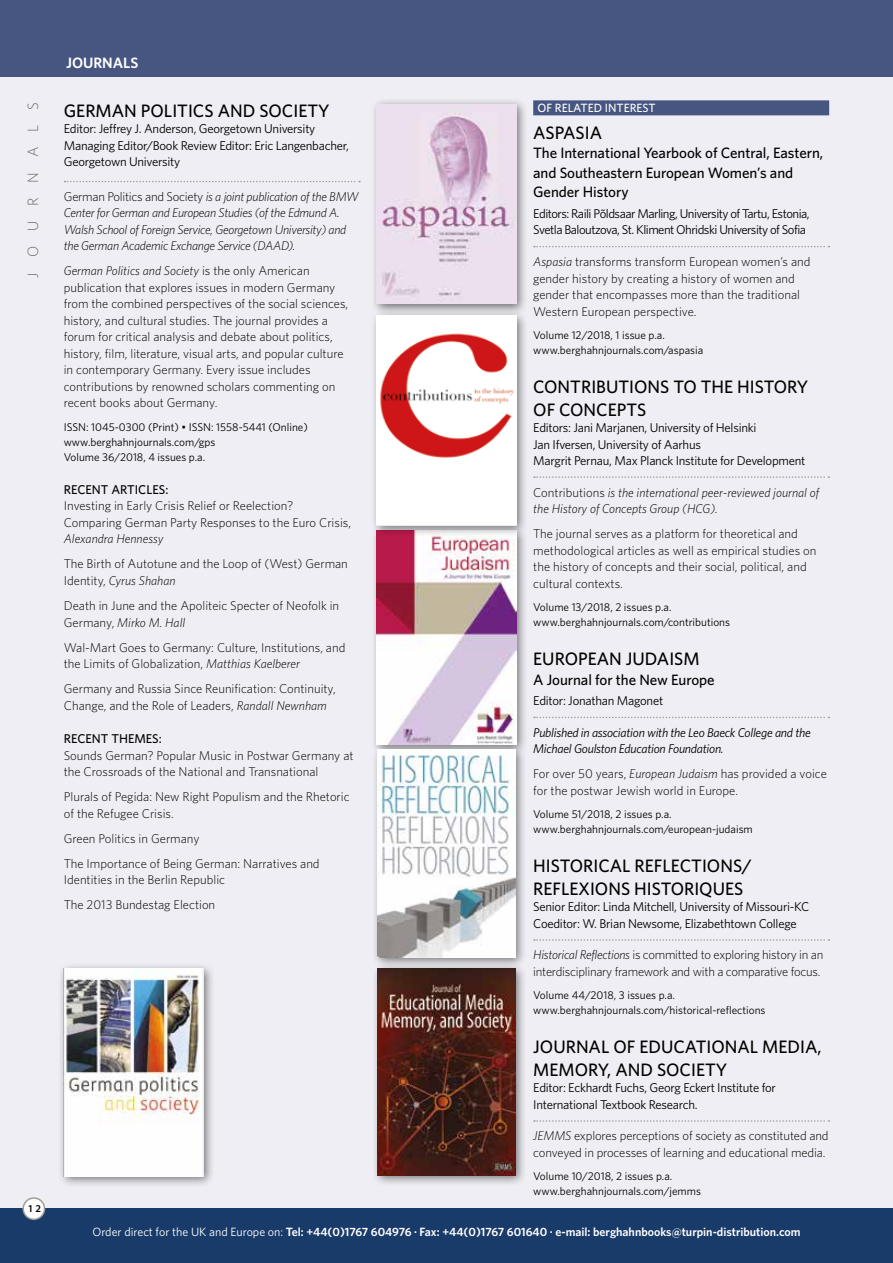
<style>
.page{position:relative;width:893px;height:1263px;background:#fff}
.page>*{position:absolute;margin:0;border:0;box-sizing:border-box;transform-origin:0 0}
.t1{font:500 18px/22.5px "Whitney HTF";color:#000}
.t2{font:500 15px/19.5px "Whitney HTF";letter-spacing:-.005em;color:#000}
.t3{font:300 15px "Whitney HTF";letter-spacing:1em;color:#6b6b6a}
.t4{font:600 15px "Whitney HTF";color:#fff}
.t5{font:300 12.75px/16.5px "Whitney HTF";color:#000}
.t6{font:12.75px/16.5px "Whitney HTF";letter-spacing:-.02em;color:#000}
.t7{font:italic 300 12.75px/16.5px "Whitney HTF";letter-spacing:-.02em;color:#000}
.t8{font:12.75px/16.5px "Whitney HTF";letter-spacing:-.04em;color:#000}
.t9{font:300 12.75px/16.5px "Whitney HTF";letter-spacing:-.02em;color:#000}
.t10{font:italic 300 12.75px/16.5px "Whitney HTF";color:#000}
.t11{font:italic 12.75px/16.5px "Whitney HTF";letter-spacing:-.02em;color:#000}
.t12{font:500 12.75px "Whitney HTF";color:#000}
.t13{font:600 12px "Whitney HTF";color:#fff}
.t14{font:500 12px "Whitney HTF";color:#fff}
.t15{font:11.25px/15px "Whitney HTF";color:#000}
.t16{font:600 10.5px "Myriad Pro";color:#000}
.s1{font-style:normal}
.s2{font-style:italic}
.s3{font-weight:400}
</style>
<div class="page">
<div style="left:0;top:77px;width:893px;height:1186px;background:#eeeef4"></div>
<div style="left:533px;top:100px;width:296px;height:15px;background:#465681"></div>
<svg style="left:534px;top:246px;width:295px;height:1px"></svg>
<svg style="left:534px;top:476px;width:295px;height:2px"></svg>
<svg style="left:534px;top:717px;width:295px;height:1px"></svg>
<svg style="left:534px;top:939px;width:295px;height:2px"></svg>
<svg style="left:534px;top:1120px;width:295px;height:2px"></svg>
<svg style="left:65px;top:181px;width:295px;height:1px"></svg>
<div style="left:58px;top:963px;width:157px;height:225px;background:#000;opacity:.5"></div>
<img style="left:64px;top:969px;width:139px;height:207px">
<div style="left:371px;top:98px;width:157px;height:218px;background:#000;opacity:.5"></div>
<img style="left:377px;top:104px;width:139px;height:200px">
<div style="left:371px;top:525px;width:157px;height:231px;background:#000;opacity:.5"></div>
<img style="left:377px;top:537px;width:139px;height:206px">
<div style="left:372px;top:743px;width:155px;height:226px;background:#000;opacity:.5"></div>
<img style="left:378px;top:749px;width:137px;height:208px">
<div style="left:372px;top:963px;width:155px;height:224px;background:#000;opacity:.5"></div>
<img style="left:378px;top:969px;width:137px;height:206px">
<div style="left:371px;top:310px;width:157px;height:227px;background:#000;opacity:.5"></div>
<img style="left:377px;top:316px;width:139px;height:209px">
<div style="left:0;top:1208px;width:893px;height:55px;background:#193b6a"></div>
<div style="left:23px;top:1198px;width:21px;height:21px;background:#fff;border-radius:50%"></div>
<div style="left:22px;top:1197px;width:23px;height:23px;border:2px solid #9d9d9c;border-radius:50%"></div>
<div style="left:0;top:0;width:893px;height:77px;background:#465681"></div>
<p class="t3" style="left:24px;top:278px;width:177px;rotate:-90deg">JOURNALS</p>
<p class="t16" style="left:28px;top:1202px;width:15px">12</p>
<p class="t4" style="left:66px;top:53px;width:74px">JOURNALS</p>
<h1 class="t1" style="left:64px;top:99px;width:267px">GERMAN POLITICS AND SOCIETY</h1>
<p class="t6" style="left:64px;top:120px;width:287px">Editor: Jeffrey J. Anderson, Georgetown University<br>Managing Editor/Book Review Editor: Eric Langenbacher,<br>Georgetown University</p>
<p class="t7" style="left:64px;top:188px;width:296px"><span class="s1">German Politics and Society</span> is a joint publication of the BMW Center for German and European Studies (of the Edmund A.<br>Walsh School of Foreign Service, Georgetown University) and the German Academic Exchange Service (DAAD).</p>
<p class="t5" style="left:64px;top:263px;width:286px"><span class="s2">German Politics and Society</span> is the only American publication that explores issues in modern Germany from the combined perspectives of the social sciences, history, and cultural studies. The journal provides a forum for critical analysis and debate about politics, history, film, literature, visual arts, and popular culture in contemporary Germany. Every issue includes contributions by renowned scholars commenting on recent books about Germany.</p>
<p class="t15" style="left:64px;top:419px;width:246px">ISSN: 1045-0300 (Print) • ISSN: 1558-5441 (Online) www.berghahnjournals.com/gps<br>Volume 36/2018, 4 issues p.a.</p>
<p class="t12" style="left:64px;top:482px;width:106px">RECENT ARTICLES:</p>
<p class="t5" style="left:64px;top:498px;width:289px">Investing in Early Crisis Relief or Reelection?<br>Comparing German Party Responses to the Euro Crisis,</p>
<p class="t10" style="left:64px;top:531px;width:101px">Alexandra Hennessy</p>
<p class="t5" style="left:64px;top:556px;width:286px">The Birth of Autotune and the Loop of (West) German<br>Identity, <span class="s2">Cyrus Shahan</span></p>
<p class="t5" style="left:64px;top:597px;width:277px">Death in June and the Apoliteic Specter of Neofolk in<br>Germany, <span class="s2">Mirko M. Hall</span></p>
<p class="t5" style="left:64px;top:639px;width:283px">Wal-Mart Goes to Germany: Culture, Institutions, and the Limits of Globalization, <span class="s2">Matthias Kaelberer</span></p>
<p class="t5" style="left:64px;top:680px;width:274px">Germany and Russia Since Reunification: Continuity,<br>Change, and the Role of Leaders, <span class="s2">Randall Newnham</span></p>
<p class="t12" style="left:64px;top:731px;width:100px">RECENT THEMES:</p>
<p class="t5" style="left:64px;top:747px;width:291px">Sounds German? Popular Music in Postwar Germany at the Crossroads of the National and Transnational</p>
<p class="t5" style="left:64px;top:788px;width:287px">Plurals of Pegida: New Right Populism and the Rhetoric of the Refugee Crisis.</p>
<p class="t5" style="left:64px;top:825px;width:257px;line-height:25px">Green Politics in Germany<br>The Importance of Being German: Narratives and</p>
<p class="t5" style="left:64px;top:867px;width:163px;line-height:25px">Identities in the Berlin Republic<br>The 2013 Bundestag Election</p>
<p class="t14" style="left:537px;top:101px;width:120px">OF RELATED INTEREST</p>
<h1 class="t1" style="left:533px;top:121px;width:70px">ASPASIA</h1>
<p class="t2" style="left:533px;top:143px;width:292px">The International Yearbook of Central, Eastern, and Southeastern European Women’s and<br>Gender History</p>
<p class="t8" style="left:533px;top:205px;width:278px">Editors: Raili Põldsaar Marling, University of Tartu, Estonia,<br>Svetla Baloutzova, St. Kliment Ohridski University of Sofia</p>
<p class="t5" style="left:533px;top:253px;width:279px"><span class="s2">Aspasia</span> transforms transform European women’s and gender history by creating a history of women and gender that encompasses more than the traditional Western European perspective.</p>
<p class="t15" style="left:533px;top:327px;width:171px">Volume 12/2018, 1 issue p.a. www.berghahnjournals.com/aspasia</p>
<h1 class="t1" style="left:533px;top:375px;width:277px">CONTRIBUTIONS TO THE HISTORY<br>OF CONCEPTS</h1>
<p class="t6" style="left:533px;top:419px;width:274px">Editors: Jani Marjanen, University of Helsinki<br>Jan Ifversen, University of Aarhus<br>Margrit Pernau, Max Planck Institute for Development</p>
<p class="t10" style="left:533px;top:484px;width:288px"><span class="s1">Contributions</span> is the international peer-reviewed journal of the History of Concepts Group (HCG).</p>
<p class="t5" style="left:533px;top:525px;width:285px">The journal serves as a platform for theoretical and methodological articles as well as empirical studies on the history of concepts and their social, political, and cultural contexts.</p>
<p class="t15" style="left:533px;top:599px;width:198px">Volume 13/2018, 2 issues p.a. www.berghahnjournals.com/contributions</p>
<h1 class="t1" style="left:533px;top:647px;width:168px">EUROPEAN JUDAISM</h1>
<p class="t2" style="left:533px;top:669px;width:183px">A Journal for the New Europe</p>
<p class="t6" style="left:533px;top:692px;width:131px">Editor: Jonathan Magonet</p>
<p class="t11" style="left:533px;top:724px;width:279px">Published in association with the Leo Baeck College and the<br>Michael Goulston Education Foundation.</p>
<p class="t5" style="left:533px;top:765px;width:295px">For over 50 years, <span class="s2">European Judaism</span> has provided a voice for the postwar Jewish world in Europe.</p>
<p class="t15" style="left:533px;top:807px;width:221px">Volume 51/2018, 2 issues p.a. www.berghahnjournals.com/european-judaism</p>
<h1 class="t1" style="left:533px;top:854px;width:220px">HISTORICAL REFLECTIONS/<br>REFLEXIONS HISTORIQUES</h1>
<p class="t6" style="left:533px;top:898px;width:278px">Senior Editor: Linda Mitchell, University of Missouri-KC<br>Coeditor: W. Brian Newsome, Elizabethtown College</p>
<p class="t9" style="left:533px;top:946px;width:292px"><span class="s2">Historical Reflections</span> is committed to exploring history in an interdisciplinary framework and with a comparative focus.</p>
<p class="t15" style="left:533px;top:988px;width:234px">Volume 44/2018, 3 issues p.a. www.berghahnjournals.com/historical-reflections</p>
<h1 class="t1" style="left:533px;top:1035px;width:290px">JOURNAL OF EDUCATIONAL MEDIA,<br>MEMORY, AND SOCIETY</h1>
<p class="t6" style="left:533px;top:1079px;width:244px">Editor: Eckhardt Fuchs, Georg Eckert Institute for<br>International Textbook Research.</p>
<p class="t5" style="left:533px;top:1127px;width:297px"><span class="s2">JEMMS</span> explores perceptions of society as constituted and conveyed in processes of learning and educational media.</p>
<p class="t15" style="left:533px;top:1169px;width:169px">Volume 10/2018, 2 issues p.a. www.berghahnjournals.com/jemms</p>
<p class="t13" style="left:92px;top:1225px;width:710px"><span class="s3">Order direct for the UK and Europe on:</span> Tel: +44(0)1767 604976 . Fax: +44(0)1767 601640 . e-mail: berghahnbooks@turpin-distribution.com</p>
</div>
